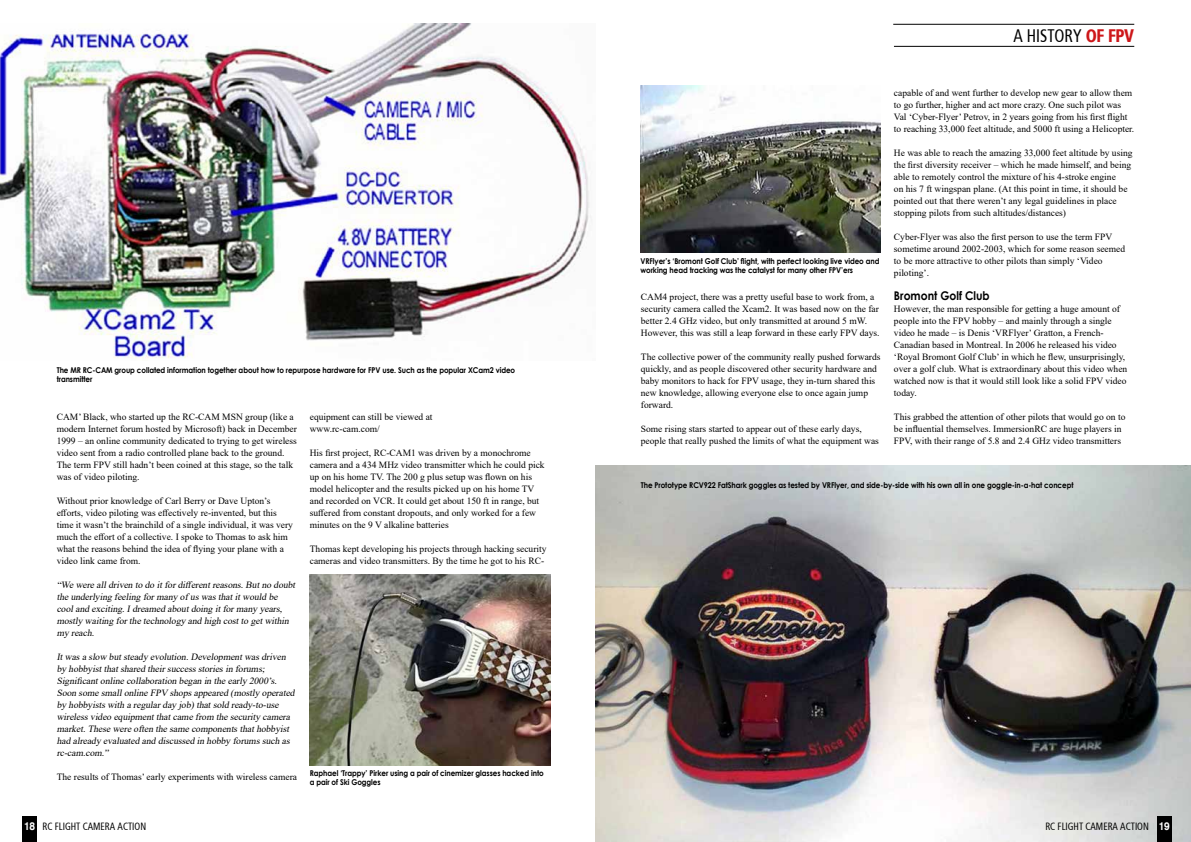
<style>
.page{position:relative;width:1191px;height:842px;background:#fff}
.page>*{position:absolute;margin:0;border:0;box-sizing:border-box;transform-origin:0 0}
.t1{font:condensed 18.1px "Frutiger";color:#000;scale:.9 1}
.t2{font:700 12px "Century Gothic";color:#000;scale:.9 1}
.t3{font:condensed 10.5px "Frutiger";color:#000;scale:.9 1}
.t4{font:9.5px/12px "Times New Roman";color:#000}
.t5{font:italic 9.5px/12px "Times New Roman";color:#000}
.t6{font:700 8px/9px "Century Gothic";letter-spacing:-.01em;color:#000;scale:.9 1}
.s1{font-weight:900;color:#cd171a}
.s2{font-family:"Swiss 721 BT";font-weight:700;font-stretch:normal;font-size:11px;color:#fff}
</style>
<div class="page">
<img style="left:0;top:23px;width:592px;height:336px">
<hr style="left:894px;top:46px;width:240px;height:1px;background:#000">
<hr style="left:893px;top:24px;width:241px;height:1px;background:#000">
<img style="left:640px;top:85px;width:241px;height:167px">
<img style="left:595px;top:465px;width:596px;height:377px">
<img style="left:310px;top:575px;width:240px;height:191px">
<div style="left:23px;top:816px;width:14px;height:26px;background:#000"></div>
<div style="left:1157px;top:816px;width:14px;height:26px;background:#000"></div>
<p class="t6" style="left:57px;top:365px;width:511px">The MR RC-CAM group collated information together about how to repurpose hardware for FPV use. Such as the popular XCam2 video transmitter</p>
<p class="t4" style="left:57px;top:411px;width:242px">CAM’ Black, who started up the RC-CAM MSN group (like a modern Internet forum hosted by Microsoft) back in December 1999 – an online community dedicated to trying to get wireless video sent from a radio controlled plane back to the ground.<br>The term FPV still hadn’t been coined at this stage, so the talk was of video piloting.</p>
<p class="t4" style="left:57px;top:495px;width:238px">Without prior knowledge of Carl Berry or Dave Upton’s efforts, video piloting was effectively re-invented, but this time it wasn’t the brainchild of a single individual, it was very much the effort of a collective. I spoke to Thomas to ask him what the reasons behind the idea of flying your plane with a video link came from.</p>
<p class="t5" style="left:57px;top:579px;width:242px">“We were alldriven to do itfordifferentreasons.Butno doubt the underlying feeling formany of uswasthatitwould be cooland exciting.Idreamed aboutdoing itformany years, mostly waiting forthe technology and high costto getwithin my reach.</p>
<p class="t5" style="left:57px;top:651px;width:242px">Itwasa slow butsteady evolution.Developmentwasdriven by hobbyistthatshared theirsuccessstoriesin forums; Significantonline collaboration began in the early 2000’s.<br>Soon some smallonline FPV shopsappeared (mostly operated by hobbyistswith a regularday j ob)thatsold ready-to-use wirelessvideo equipmentthatcame from the security camera market.These were often the same componentsthathobbyist had already evaluated and discussed in hobby forumssuch as rc-cam.com.”</p>
<p class="t4" style="left:57px;top:771px;width:242px">The results of Thomas’ early experiments with wireless camera</p>
<p class="t4" style="left:310px;top:411px;width:124px">equipment can still be viewed at www.rc-cam.com/</p>
<p class="t4" style="left:310px;top:447px;width:236px">His first project, RC-CAM1 was driven by a monochrome camera and a 434 MHz video transmitter which he could pick up on his home TV. The 200 g plus setup was flown on his model helicopter and the results picked up on his home TV and recorded on VCR. It could get about 150 ft in range, but suffered from constant dropouts, and only worked for a few minutes on the 9 V alkaline batteries</p>
<p class="t4" style="left:310px;top:542px;width:238px">Thomas kept developing his projects through hacking security cameras and video transmitters. By the time he got to his RC-</p>
<p class="t6" style="left:310px;top:769px;width:261px">Raphael ‘Trappy’ Pirker using a pair of cinemizer glasses hacked into a pair of Ski Goggles</p>
<h1 class="t1" style="left:1013px;top:28px;width:136px">A HISTORY <span class="s1">OF FPV</span></h1>
<p class="t6" style="left:640px;top:256px;width:267px">VRFlyer’s ‘Bromont Golf Club’ flight, with perfect looking live video and working head tracking was the catalyst for many other FPV’ers</p>
<p class="t4" style="left:641px;top:291px;width:240px">CAM4 project, there was a pretty useful base to work from, a security camera called the Xcam2. It was based now on the far better 2.4 GHz video, but only transmitted at around 5 mW.<br>However, this was still a leap forward in these early FPV days.</p>
<p class="t4" style="left:641px;top:350px;width:241px">The collective power of the community really pushed forwards quickly, and as people discovered other security hardware and baby monitors to hack for FPV usage, they in-turn shared this new knowledge, allowing everyone else to once again jump forward.</p>
<p class="t4" style="left:641px;top:422px;width:240px">Some rising stars started to appear out of these early days, people that really pushed the limits of what the equipment was</p>
<p class="t4" style="left:894px;top:86px;width:242px">capable of and went further to develop new gear to allow them to go further, higher and act more crazy. One such pilot was Val ‘Cyber-Flyer’ Petrov, in 2 years going from his first flight to reaching 33,000 feet altitude, and 5000 ft using a Helicopter.</p>
<p class="t4" style="left:894px;top:146px;width:240px">He was able to reach the amazing 33,000 feet altitude by using the first diversity receiver – which he made himself, and being able to remotely control the mixture of his 4-stroke engine<br>on his 7 ft wingspan plane. (At this point in time, it should be pointed out that there weren’t any legal guidelines in place stopping pilots from such altitudes/distances)</p>
<p class="t4" style="left:894px;top:230px;width:233px">Cyber-Flyer was also the first person to use the term FPV sometime around 2002-2003, which for some reason seemed to be more attractive to other pilots than simply ‘Video piloting’.</p>
<p class="t2" style="left:894px;top:288px;width:108px">Bromont Golf Club</p>
<p class="t4" style="left:894px;top:303px;width:235px">However, the man responsible for getting a huge amount of people into the FPV hobby – and mainly through a single video he made – is Denis ‘VRFlyer’ Gratton, a French-Canadian based in Montreal. In 2006 he released his video ‘Royal Bromont Golf Club’ in which he flew, unsurprisingly, over a golf club. What is extraordinary about this video when watched now is that it would still look like a solid FPV video today.</p>
<p class="t4" style="left:894px;top:411px;width:233px">This grabbed the attention of other pilots that would go on to be influential themselves. ImmersionRC are huge players in<br>FPV, with their range of 5.8 and 2.4 GHz video transmitters</p>
<p class="t6" style="left:641px;top:480px;width:482px">The Prototype RCV922 FatShark goggles as tested by VRFlyer, and side-by-side with his own all in one goggle-in-a-hat concept</p>
<p class="t3" style="left:24px;top:822px;width:137px"><span class="s2">18</span> RC FLIGHT CAMERA ACTION</p>
<p class="t3" style="left:1045px;top:822px;width:140px">RC FLIGHT CAMERA ACTION <span class="s2">19</span></p>
</div>
